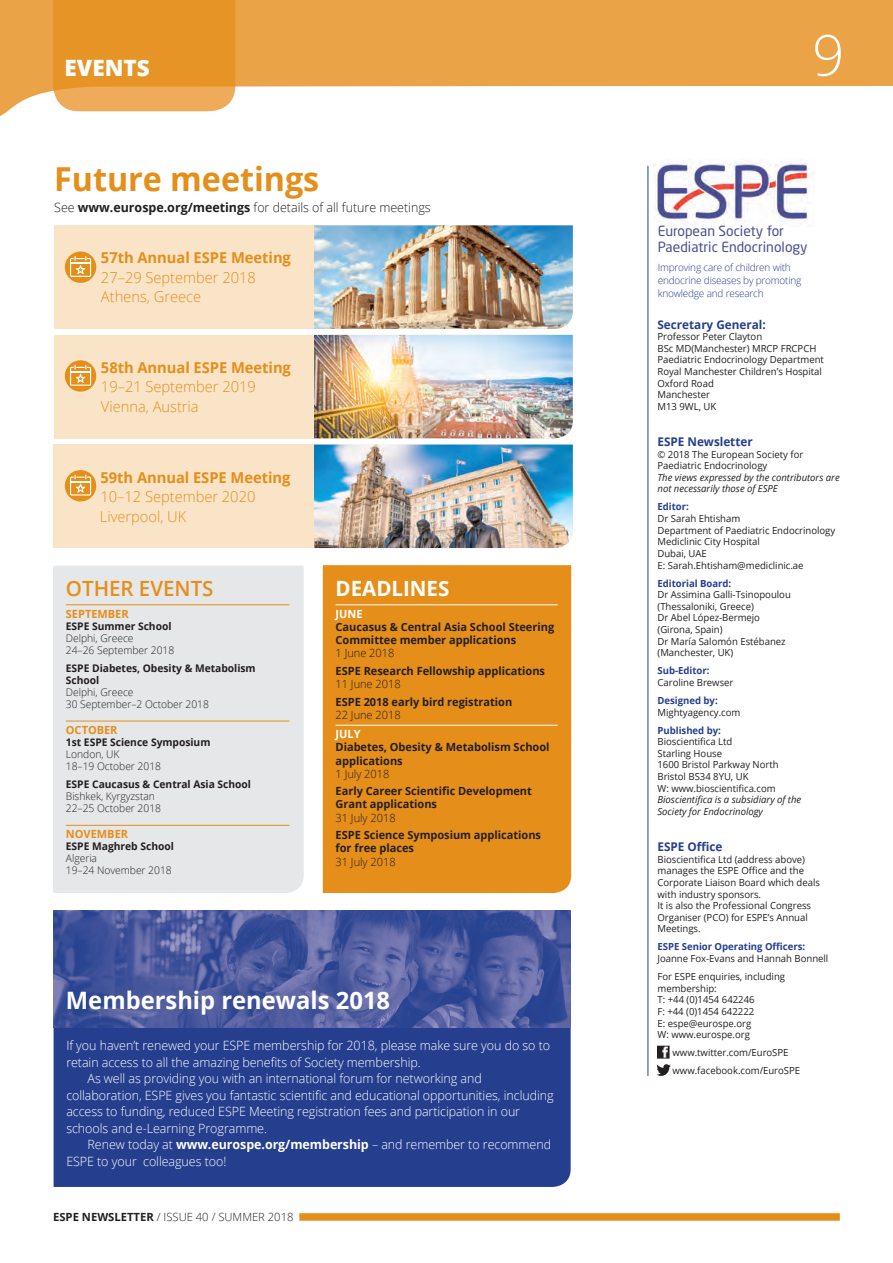
<style>
.page{position:relative;width:893px;height:1263px;background:#fff}
.page>*{position:absolute;margin:0;border:0;box-sizing:border-box;transform-origin:0 0}
.t1{font:300 56.7px "Open Sans";color:#fff}
.t2{font:700 33px "Open Sans";color:#e58e19}
.t3{font:700 24px "Open Sans";color:#fff}
.t4{font:800 22.5px "Open Sans";color:#fff}
.t5{font:600 21px "Open Sans";color:#e58e19}
.t6{font:700 21px "Open Sans";color:#fff}
.t7{font:300 15px/19.5px "Open Sans";color:#e58e19}
.t8{font:700 15px "Open Sans";color:#e58e19}
.t9{font:13.8px/16.5px "Neo Sans Std";color:#4c4f8e}
.t10{font:300 12.75px "Open Sans";letter-spacing:-.005em;color:#fff}
.t11{font:300 12.75px "Open Sans";color:#231f20}
.t12{font:700 12px "Open Sans";color:#253f8e}
.t13{font:700 11.25px/13.2px "Open Sans";color:#231f20}
.t14{font:300 11.25px "Open Sans";color:#231f20}
.t15{font:700 11.25px "Open Sans";color:#e58e19}
.t16{font:700 11.25px "Open Sans";color:#fff}
.t17{font:300 10.5px/12px "Open Sans";color:#231f20}
.t18{font:700 10.5px/12px "Open Sans";color:#231f20}
.t19{font:300 10.05px/12.9px "Open Sans";letter-spacing:-.02em;color:#253f8e}
.t20{font:9.75px/11.6px "Open Sans";color:#231f20}
.t21{font:italic 9.75px/11.6px "Open Sans";color:#231f20}
.t22{font:700 9.75px "Open Sans";color:#253f8e}
.s1{font-weight:700}
.s2{font-weight:300}
</style>
<div class="page">
<img style="left:313px;top:225px;width:260px;height:104px">
<img style="left:314px;top:335px;width:259px;height:103px">
<img style="left:314px;top:445px;width:259px;height:103px">
<div style="left:54px;top:225px;width:259px;height:104px;background:#fae4c8"></div>
<div style="left:54px;top:335px;width:259px;height:103px;background:#fae4c8"></div>
<div style="left:53px;top:445px;width:260px;height:103px;background:#fae4c8"></div>
<svg style="left:0;top:0;width:893px;height:117px;fill:#eaa447"></svg>
<div style="left:53px;top:566px;width:251px;height:327px;background:#e6e7e9"></div>
<hr style="left:66px;top:604px;width:223px;height:1px;background:#e58e19">
<hr style="left:66px;top:721px;width:223px;height:1px;background:#e58e19">
<hr style="left:66px;top:825px;width:223px;height:1px;background:#e58e19">
<div style="left:323px;top:565px;width:248px;height:328px;background:#e58e19"></div>
<hr style="left:336px;top:604px;width:222px;height:1px;background:#fff">
<hr style="left:336px;top:725px;width:222px;height:1px;background:#fff">
<div style="left:65px;top:251px;width:31px;height:32px;background:#e58e19;border-radius:50%"></div>
<svg style="left:70px;top:256px;width:21px;height:21px"></svg>
<svg style="left:65px;top:360px;width:31px;height:32px"></svg>
<svg style="left:70px;top:365px;width:21px;height:21px"></svg>
<svg style="left:65px;top:470px;width:31px;height:31px"></svg>
<svg style="left:70px;top:475px;width:21px;height:20px"></svg>
<hr style="left:648px;top:166px;width:1px;height:910px;background:#253f8e">
<svg style="left:656px;top:1064px;width:15px;height:12px"></svg>
<svg style="left:657px;top:1045px;width:12px;height:13px"></svg>
<img style="left:653px;top:160px;width:159px;height:64px">
<div style="left:299px;top:1213px;width:541px;height:8px;background:#e58e19"></div>
<div style="left:54px;top:1028px;width:517px;height:159px;background:#253f8e"></div>
<img style="left:54px;top:910px;width:517px;height:118px">
<h3 class="t4" style="left:64px;top:51px;width:87px">EVENTS</h3>
<h2 class="t2" style="left:54px;top:156px;width:267px">Future meetings</h2>
<h3 class="t11" style="left:54px;top:198px;width:378px">See <span class="s1">www.eurospe.org/meetings</span> for details of all future meetings</h3>
<h3 class="t8" style="left:101px;top:247px;width:191px">57th Annual ESPE Meeting</h3>
<h3 class="t7" style="left:101px;top:267px;width:156px">27–29 September 2018<br>Athens, Greece</h3>
<h3 class="t8" style="left:101px;top:357px;width:191px">58th Annual ESPE Meeting</h3>
<h3 class="t7" style="left:101px;top:377px;width:156px">19–21 September 2019<br>Vienna, Austria</h3>
<h3 class="t8" style="left:101px;top:466px;width:191px">59th Annual ESPE Meeting</h3>
<h3 class="t7" style="left:100px;top:486px;width:157px">10–12 September 2020<br>Liverpool, UK</h3>
<h3 class="t5" style="left:66px;top:574px;width:15px">OTHER</h3>
<h3 class="t5" style="left:139px;top:574px;width:38px">EVENTS</h3>
<p class="t15" style="left:66px;top:606px;width:64px">SEPTEMBER</p>
<p class="t18" style="left:66px;top:620px;width:107px">ESPE Summer School</p>
<p class="t17" style="left:66px;top:632px;width:110px">Delphi, Greece<br>24–26 September 2018</p>
<p class="t18" style="left:66px;top:662px;width:191px">ESPE Diabetes, Obesity &amp; Metabolism<br>School</p>
<p class="t17" style="left:66px;top:686px;width:145px">Delphi, Greece<br>30 September–2 October 2018</p>
<p class="t15" style="left:66px;top:722px;width:53px">OCTOBER</p>
<p class="t18" style="left:66px;top:736px;width:146px">1st ESPE Science Symposium</p>
<p class="t17" style="left:66px;top:748px;width:97px">London, UK<br>18–19 October 2018</p>
<p class="t18" style="left:66px;top:778px;width:187px">ESPE Caucasus &amp; Central Asia School</p>
<p class="t17" style="left:66px;top:790px;width:97px">Bishkek, Kyrgyzstan<br>22–25 October 2018</p>
<p class="t15" style="left:66px;top:826px;width:64px">NOVEMBER</p>
<p class="t18" style="left:66px;top:840px;width:109px">ESPE Maghreb School</p>
<p class="t17" style="left:66px;top:852px;width:107px">Algeria<br>19–24 November 2018</p>
<h3 class="t6" style="left:336px;top:574px;width:103px">DEADLINES</h3>
<p class="t16" style="left:336px;top:606px;width:27px">JUNE</p>
<p class="t13" style="left:336px;top:620px;width:220px">Caucasus &amp; Central Asia School Steering<br>Committee member applications</p>
<p class="t14" style="left:336px;top:645px;width:60px">1 June 2018</p>
<p class="t13" style="left:336px;top:664px;width:211px">ESPE Research Fellowship applications</p>
<p class="t14" style="left:336px;top:676px;width:67px">11 June 2018</p>
<p class="t13" style="left:336px;top:695px;width:178px">ES PE 2018 early bird registration</p>
<p class="t14" style="left:336px;top:707px;width:67px">22 June 2018</p>
<p class="t16" style="left:336px;top:726px;width:27px">JULY</p>
<p class="t13" style="left:336px;top:740px;width:215px">Diabetes, Obesity &amp; Metabolism School applications</p>
<p class="t14" style="left:336px;top:766px;width:55px">1 July 2018</p>
<p class="t13" style="left:336px;top:784px;width:198px">Early Career Scientific Development<br>Grant applications</p>
<p class="t14" style="left:336px;top:810px;width:62px">31 July 2018</p>
<p class="t13" style="left:336px;top:828px;width:207px">ESPE Science Symposium applications for free places</p>
<p class="t14" style="left:336px;top:854px;width:62px">31 July 2018</p>
<h3 class="t3" style="left:66px;top:983px;width:326px">Membership renewals 2018</h3>
<h3 class="t10" style="left:66px;top:1037px;width:485px">If you haven’t renewed your ESPE membership for 2018, please make sure you do so to</h3>
<h3 class="t10" style="left:66px;top:1053px;width:356px">retain access to all the amazing benefits of Society membership.</h3>
<h3 class="t10" style="left:88px;top:1070px;width:396px">As well as providing you with an international forum for networking and</h3>
<h3 class="t10" style="left:66px;top:1086px;width:489px">collaboration, ESPE gives you fantastic scientific and educational opportunities, including</h3>
<h3 class="t10" style="left:66px;top:1103px;width:455px">access to funding, reduced ESPE Meeting registration fees and participation in our</h3>
<h3 class="t10" style="left:66px;top:1119px;width:202px">schools and e-Learning Programme.</h3>
<h3 class="t10" style="left:88px;top:1136px;width:465px">Renew today at <span class="s1">www.eurospe.org/membership</span> – and remember to recommend</h3>
<h3 class="t10" style="left:66px;top:1152px;width:162px">ESPE to your colleagues too!</h3>
<p class="t13" style="left:53px;top:1209px;width:121px">ESPE Newsletter <span class="s2">/ Issue</span></p>
<p class="t14" style="left:196px;top:1209px;width:99px">40 / SUMMER 2018</p>
<h1 class="t1" style="left:812px;top:16px;width:34px">9</h1>
<h3 class="t9" style="left:658px;top:222px;width:151px">European Society for<br>Paediatric Endocrinology</h3>
<p class="t19" style="left:658px;top:260px;width:145px">Improving care of children with endocrine diseases by promoting knowledge and research</p>
<p class="t12" style="left:657px;top:316px;width:110px">Secretary General:</p>
<p class="t20" style="left:657px;top:331px;width:168px">Professor Peter Clayton<br>BSc MD(Manchester) MRCP FRCPCH<br>Paediatric Endocrinology Department<br>Royal Manchester Children’s Hospital<br>Oxford Road<br>Manchester<br>M13 9WL, UK</p>
<p class="t12" style="left:657px;top:433px;width:97px">ESPE Newsletter</p>
<p class="t20" style="left:657px;top:448px;width:147px">© 2018 The European Society for<br>Paediatric Endocrinology</p>
<p class="t21" style="left:657px;top:471px;width:184px">The views expressed by the contributors are not necessarily those of ESPE</p>
<p class="t22" style="left:657px;top:500px;width:33px">Editor:</p>
<p class="t20" style="left:657px;top:512px;width:179px">Dr Sarah Ehtisham<br>Department of Paediatric Endocrinology<br>Mediclinic City Hospital<br>Dubai, UAE<br>E: Sarah.Ehtisham@mediclinic.ae</p>
<p class="t22" style="left:657px;top:576px;width:75px">Editorial Board:</p>
<p class="t20" style="left:657px;top:589px;width:135px">Dr Assimina Galli-Tsinopoulou (Thessaloniki, Greece)<br>Dr Abel López-Bermejo (Girona, Spain)<br>Dr María Salomón Estébanez (Manchester, UK)</p>
<p class="t22" style="left:657px;top:664px;width:53px">Sub-Editor:</p>
<p class="t20" style="left:657px;top:676px;width:77px">Caroline Brewser</p>
<p class="t22" style="left:657px;top:693px;width:62px">Designed by:</p>
<p class="t20" style="left:657px;top:706px;width:84px">Mightyagency.com</p>
<p class="t22" style="left:657px;top:723px;width:65px">Published by:</p>
<p class="t20" style="left:657px;top:736px;width:123px">Bioscientifica Ltd<br>Starling House<br>1600 Bristol Parkway North<br>Bristol BS34 8YU, UK<br>W: www.bioscientifica.com</p>
<p class="t21" style="left:657px;top:794px;width:145px">Bioscientifica is a subsidiary of the<br>Society for Endocrinology</p>
<p class="t12" style="left:657px;top:838px;width:66px">ESPE Office</p>
<p class="t20" style="left:657px;top:853px;width:164px">Bioscientifica Ltd (address above) manages the ESPE Office and the<br>Corporate Liaison Board which deals with industry sponsors.<br>It is also the Professional Congress<br>Organiser (PCO) for ESPE’s Annual<br>Meetings.</p>
<p class="t22" style="left:657px;top:940px;width:149px">ESPE Senior Operating Officers:</p>
<p class="t20" style="left:657px;top:949px;width:172px;line-height:18px">Joanne Fox-Evans and Hannah Bonnell<br>For ESPE enquiries, including</p>
<p class="t20" style="left:657px;top:982px;width:99px">membership:<br>T: +44 (0)1454 642246<br>F: +44 (0)1454 642222<br>E: espe@eurospe.org<br>W: www.eurospe.org</p>
<p class="t20" style="left:672px;top:1043px;width:129px;line-height:18px">www.twitter.com/EuroSPE www.facebook.com/EuroSPE</p>
</div>
